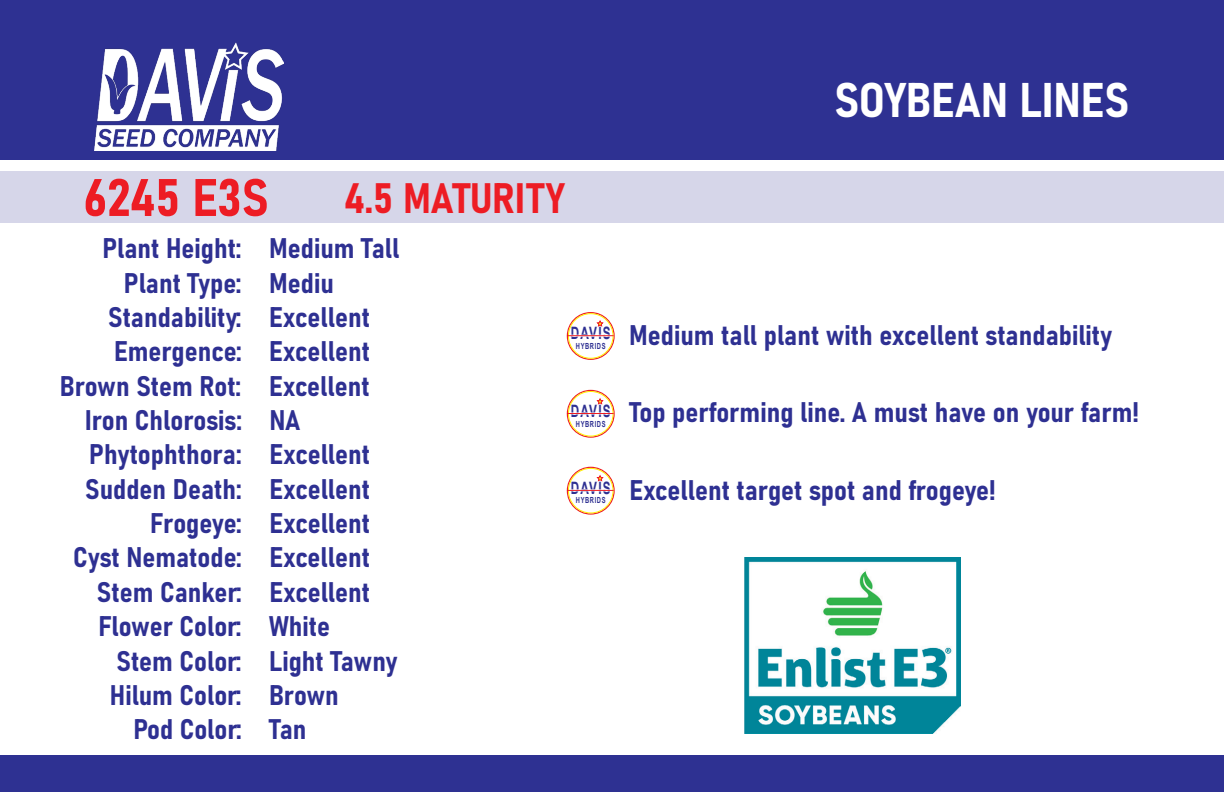
<style>
.page{position:relative;width:1224px;height:792px;background:#fff}
.page>*{position:absolute;margin:0;border:0;box-sizing:border-box;transform-origin:0 0}
.t1{font:52px "Bahnschrift";color:#ed1c24}
.t2{font:48px "Bahnschrift";color:#fff}
.t3{font:42px "Bahnschrift";color:#ed1c24}
.t4{font:28px "Bahnschrift";color:#2e3092}
.t5{font:700 17px "Arial";letter-spacing:.105em;color:#2e3092;scale:.69 1}
.t6{font:700 8.4px "Arial";letter-spacing:.105em;color:#2e3092;scale:.69 1}
</style>
<div class="page">
<div style="left:0;top:171px;width:1224px;height:52px;background:#d6d6e9"></div>
<div style="left:0;top:0;width:1224px;height:159px;background:#2e3192"></div>
<img style="left:95px;top:43px;width:189px;height:108px">
<div style="left:0;top:755px;width:1224px;height:37px;background:#2e3192"></div>
<svg style="left:566px;top:311px;width:49px;height:49px"></svg>
<div style="left:566px;top:311px;width:49px;height:50px;border:1px solid #fff;border-radius:50%"></div>
<div style="left:567px;top:312px;width:48px;height:48px;border:1px solid #ee1d23;border-radius:50%"></div>
<div style="left:568px;top:313px;width:46px;height:46px;border:1px solid #fff101;border-radius:50%"></div>
<hr style="left:572px;top:336px;width:39px;height:1px;background:#fff">
<hr style="left:567px;top:335px;width:47px;height:1px;background:#ee1d23">
<svg style="left:597px;top:320px;width:7px;height:7px"></svg>
<svg style="left:566px;top:389px;width:49px;height:49px"></svg>
<div style="left:567px;top:390px;width:48px;height:48px;border:1px solid #ee1d23;border-radius:50%"></div>
<div style="left:568px;top:391px;width:46px;height:46px;border:1px solid #fff101;border-radius:50%"></div>
<hr style="left:572px;top:414px;width:39px;height:1px;background:#fff">
<hr style="left:567px;top:413px;width:47px;height:1px;background:#ee1d23">
<svg style="left:597px;top:398px;width:7px;height:7px"></svg>
<svg style="left:566px;top:466px;width:49px;height:49px"></svg>
<div style="left:567px;top:467px;width:48px;height:48px;border:1px solid #ee1d23;border-radius:50%"></div>
<div style="left:568px;top:468px;width:46px;height:45px;border:1px solid #fff101;border-radius:50%"></div>
<hr style="left:572px;top:491px;width:39px;height:1px;background:#fff">
<hr style="left:567px;top:490px;width:47px;height:1px;background:#ee1d23">
<svg style="left:597px;top:475px;width:7px;height:6px"></svg>
<img style="left:744px;top:558px;width:216px;height:175px">
<p class="t2" style="left:835px;top:64px;width:296px">SOYBEAN LINES</p>
<p class="t1" style="left:84px;top:158px;width:187px">6245 E3S</p>
<p class="t3" style="left:344px;top:166px;width:222px">4.5 MATURITY</p>
<p class="t4" style="left:102px;top:227px;width:141px">Plant Height:</p>
<p class="t4" style="left:269px;top:227px;width:132px">Medium Tall</p>
<p class="t4" style="left:124px;top:262px;width:119px">Plant Type:</p>
<p class="t4" style="left:269px;top:262px;width:66px">Mediu</p>
<p class="t4" style="left:108px;top:296px;width:135px">Standability:</p>
<p class="t4" style="left:269px;top:296px;width:102px">Excellent</p>
<p class="t4" style="left:114px;top:330px;width:129px">Emergence:</p>
<p class="t4" style="left:269px;top:330px;width:102px">Excellent</p>
<p class="t4" style="left:60px;top:365px;width:183px">Brown Stem Rot:</p>
<p class="t4" style="left:269px;top:365px;width:102px">Excellent</p>
<p class="t4" style="left:85px;top:399px;width:158px">Iron Chlorosis:</p>
<p class="t4" style="left:269px;top:399px;width:33px">NA</p>
<p class="t4" style="left:89px;top:433px;width:154px">Phytophthora:</p>
<p class="t4" style="left:269px;top:433px;width:102px">Excellent</p>
<p class="t4" style="left:85px;top:468px;width:158px">Sudden Death:</p>
<p class="t4" style="left:269px;top:468px;width:102px">Excellent</p>
<p class="t4" style="left:150px;top:502px;width:93px">Frogeye:</p>
<p class="t4" style="left:269px;top:502px;width:102px">Excellent</p>
<p class="t4" style="left:73px;top:536px;width:170px">Cyst Nematode:</p>
<p class="t4" style="left:269px;top:536px;width:102px">Excellent</p>
<p class="t4" style="left:97px;top:571px;width:146px">Stem Canker:</p>
<p class="t4" style="left:269px;top:571px;width:102px">Excellent</p>
<p class="t4" style="left:99px;top:605px;width:144px">Flower Color:</p>
<p class="t4" style="left:269px;top:605px;width:62px">White</p>
<p class="t4" style="left:116px;top:639px;width:126px">Stem Color:</p>
<p class="t4" style="left:269px;top:639px;width:130px">Light Tawny</p>
<p class="t4" style="left:110px;top:674px;width:133px">Hilum Color:</p>
<p class="t4" style="left:269px;top:674px;width:71px">Brown</p>
<p class="t4" style="left:134px;top:708px;width:110px">Pod Color:</p>
<p class="t4" style="left:269px;top:708px;width:39px">Tan</p>
<p class="t5" style="left:571px;top:322px;width:59px">DAVIS</p>
<p class="t6" style="left:576px;top:340px;width:44px">HYBRIDS</p>
<p class="t5" style="left:571px;top:399px;width:59px">DAVIS</p>
<p class="t6" style="left:576px;top:418px;width:44px">HYBRIDS</p>
<p class="t5" style="left:571px;top:476px;width:59px">DAVIS</p>
<p class="t6" style="left:576px;top:495px;width:44px">HYBRIDS</p>
<p class="t4" style="left:629px;top:314px;width:484px">Medium tall plant with excellent standability</p>
<p class="t4" style="left:629px;top:391px;width:511px">Top performing line. A must have on your farm!</p>
<p class="t4" style="left:629px;top:469px;width:368px">Excellent target spot and frogeye!</p>
</div>
